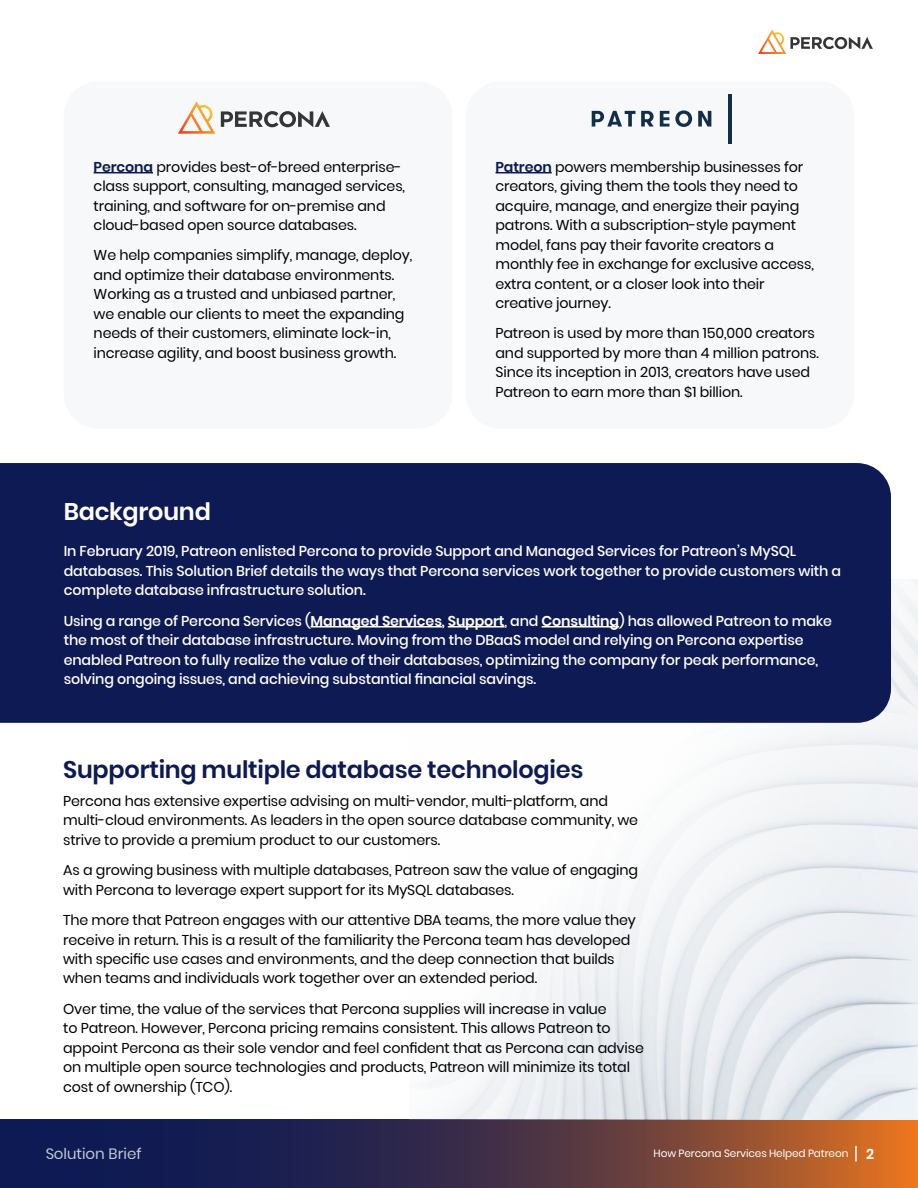
<style>
.page{position:relative;width:918px;height:1188px;background:#fff}
.page>*{position:absolute;margin:0;border:0;box-sizing:border-box;transform-origin:0 0}
.t1{font:600 24px "Poppins";letter-spacing:-.01em;color:#0e1a53}
.t2{font:600 24px "Poppins";letter-spacing:-.01em;color:#fff}
.t3{font:15px "Poppins";color:#fff}
.t4{font:14.25px/19.5px "Poppins";letter-spacing:-.01em;color:#000}
.t5{font:500 14.25px/19.5px "Poppins";letter-spacing:-.01em;color:#fff}
.t6{font:10.5px "Poppins";letter-spacing:-.01em;color:#fff}
.s1{font-weight:600;color:#0e1a53}
.s2{font-weight:600}
.s3{font-weight:600;font-size:14.25px}
</style>
<div class="page">
<svg style="left:0;top:1119px;width:918px;height:69px;background:#503644"></svg>
<svg style="left:758px;top:29px;width:115px;height:25px"></svg>
<img style="left:427px;top:580px;width:491px;height:539px">
<svg style="left:855px;top:1146px;width:2px;height:15px"></svg>
<div style="left:0;top:463px;width:891px;height:260px;background:#0e1a53"></div>
<hr style="left:311px;top:626px;width:131px;height:2px;background:#fff">
<hr style="left:448px;top:626px;width:56px;height:2px;background:#fff">
<hr style="left:542px;top:626px;width:77px;height:2px;background:#fff">
<div style="left:64px;top:82px;width:388px;height:347px;background:#f6f8fa;border-radius:34px"></div>
<div style="left:466px;top:82px;width:388px;height:347px;background:#f6f8fa;border-radius:34px"></div>
<hr style="left:94px;top:172px;width:59px;height:1px;background:#0e1a53">
<hr style="left:496px;top:172px;width:56px;height:1px;background:#0e1a53">
<svg style="left:221px;top:111px;width:109px;height:16px"></svg>
<svg style="left:178px;top:101px;width:37px;height:33px"></svg>
<hr style="left:728px;top:94px;width:4px;height:50px;background:#132e48">
<svg style="left:592px;top:111px;width:43px;height:16px"></svg>
<svg style="left:641px;top:111px;width:13px;height:16px"></svg>
<svg style="left:660px;top:111px;width:9px;height:16px"></svg>
<svg style="left:675px;top:110px;width:17px;height:17px"></svg>
<svg style="left:698px;top:111px;width:13px;height:16px"></svg>
<p class="t4" style="left:94px;top:157px;width:313px"><span class="s1">Percona</span> provides best-of-breed enterprise&shy;class support, consulting, managed services, training, and software for on-premise and cloud-based open source databases.</p>
<p class="t4" style="left:94px;top:246px;width:320px">We help companies simplify, manage, deploy, and optimize their database environments.<br>Working as a trusted and unbiased partner, we enable our clients to meet the expanding needs of their customers, eliminate lock-in, increase agility, and boost business growth.</p>
<p class="t4" style="left:496px;top:157px;width:320px"><span class="s1">Patreon</span> powers membership businesses for creators, giving them the tools they need to acquire, manage, and energize their paying patrons. With a subscription-style payment model, fans pay their favorite creators a monthly fee in exchange for exclusive access, extra content, or a closer look into their creative journey.</p>
<p class="t4" style="left:496px;top:324px;width:325px">Patreon is used by more than 150,000 creators and supported by more than 4 million patrons.<br>Since its inception in 2013, creators have used Patreon to earn more than $1 billion.</p>
<h1 class="t2" style="left:64px;top:498px;width:149px">Background</h1>
<p class="t5" style="left:64px;top:542px;width:779px">In February 2019, Patreon enlisted Percona to provide Support and Managed Services for Patreon’s MySQL databases. This Solution Brief details the ways that Percona services work together to provide customers with a complete database infrastructure solution.</p>
<p class="t5" style="left:64px;top:611px;width:770px">Using a range of Percona Services (<span class="s2">Managed Services, Support</span>, and <span class="s2">Consulting</span>) has allowed Patreon to make the most of their database infrastructure. Moving from the DBaaS model and relying on Percona expertise enabled Patreon to fully realize the value of their databases, optimizing the company for peak performance, solving ongoing issues, and achieving substantial financial savings.</p>
<h1 class="t1" style="left:63px;top:756px;width:522px">Supporting multiple database technologies</h1>
<p class="t4" style="left:63px;top:791px;width:576px">Percona has extensive expertise advising on multi-vendor, multi-platform, and multi-cloud environments. As leaders in the open source database community, we strive to provide a premium product to our customers.</p>
<p class="t4" style="left:63px;top:861px;width:576px">As a growing business with multiple databases, Patreon saw the value of engaging with Percona to leverage expert support for its MySQL databases.</p>
<p class="t4" style="left:63px;top:910px;width:574px">The more that Patreon engages with our attentive DBA teams, the more value they receive in return. This is a result of the familiarity the Percona team has developed with specific use cases and environments, and the deep connection that builds when teams and individuals work together over an extended period.</p>
<p class="t4" style="left:63px;top:999px;width:582px">Over time, the value of the services that Percona supplies will increase in value<br>to Patreon. However, Percona pricing remains consistent. This allows Patreon to appoint Percona as their sole vendor and feel confident that as Percona can advise on multiple open source technologies and products, Patreon will minimize its total cost of ownership (TCO).</p>
<p class="t3" style="left:45px;top:1145px;width:98px">Solution Brief</p>
<p class="t6" style="left:654px;top:1148px;width:222px">How Percona Services Helped Patreon <span class="s3">2</span></p>
</div>
